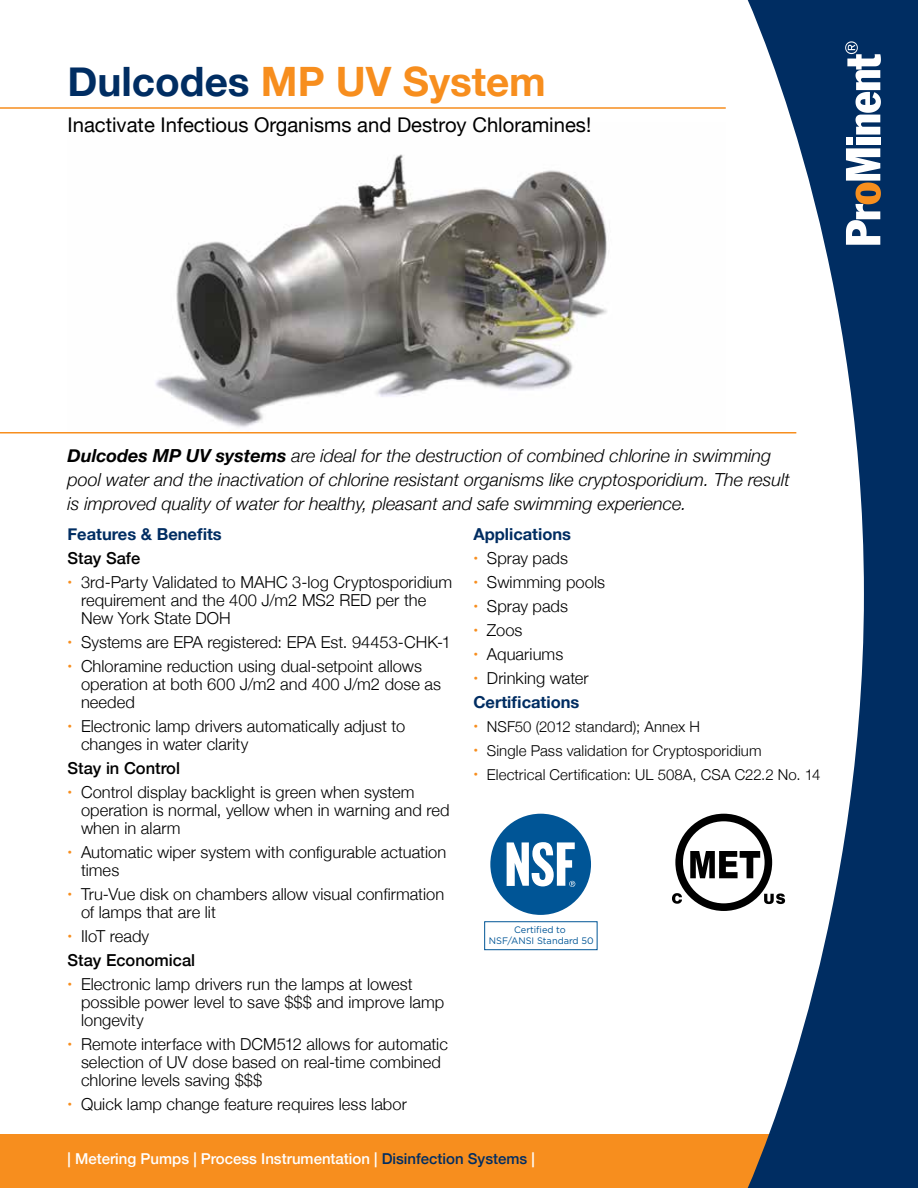
<style>
.page{position:relative;width:918px;height:1188px;background:#fff}
.page>*{position:absolute;margin:0;border:0;box-sizing:border-box;transform-origin:0 0}
.t1{font:700 40.5px "Helvetica Neue";color:#f78e1e}
.t2{font:20.25px "Helvetica Neue";color:#000}
.t3{font:italic 300 18px/24px "Helvetica Neue";color:#000}
.t4{font:300 16.5px/18px "Helvetica Neue";letter-spacing:.005em;color:#000}
.t5{font:700 16.5px/24px "Helvetica Neue";color:#002d62}
.t6{font:500 16.5px/24px "Helvetica Neue";color:#000}
.t7{font:300 15px "Helvetica Neue";letter-spacing:.005em;color:#000}
.t8{font:500 15px "Helvetica Neue";color:#fff}
.t9{font:9.45px/11.2px "Gotham";color:#005596;text-align:center}
.s1{color:#002d62}
.s2{font-weight:700}
.s3{font-weight:700;font-size:13.5px;color:#f78e1e}
.s4{font-weight:300}
.s5{font-size:13.5px;color:#f78e1e}
.s6{font-weight:300;color:#000}
</style>
<div class="page">
<img style="left:155px;top:154px;width:452px;height:274px">
<div style="left:0;top:1134px;width:918px;height:54px;background:#f78e1e"></div>
<svg style="left:742px;top:0;width:176px;height:1188px;fill:#002d62"></svg>
<div style="left:846px;top:138px;width:7px;height:7px;background:#fff"></div>
<div style="left:856px;top:138px;width:24px;height:7px;background:#fff"></div>
<svg style="left:845px;top:41px;width:36px;height:94px"></svg>
<svg style="left:846px;top:148px;width:35px;height:97px"></svg>
<div style="left:490px;top:814px;width:101px;height:101px;background:#005596;border-radius:50%"></div>
<svg style="left:507px;top:842px;width:68px;height:45px"></svg>
<div style="left:484px;top:921px;width:113px;height:29px;border:1px solid #005596"></div>
<svg style="left:672px;top:893px;width:10px;height:11px"></svg>
<svg style="left:764px;top:893px;width:21px;height:11px"></svg>
<div style="left:675px;top:814px;width:97px;height:97px;border:8px solid #000;border-radius:50%"></div>
<svg style="left:690px;top:851px;width:70px;height:27px"></svg>
<hr style="left:0;top:432px;width:796px;height:2px;background:#f78e1e">
<hr style="left:0;top:107px;width:726px;height:2px;background:#f78e1e">
<h1 class="t1" style="left:68px;top:50px;width:480px"><span class="s1">Dulcodes</span> MP UV System</h1>
<p class="t2" style="left:68px;top:110px;width:525px">Inactivate Infectious Organisms and Destroy Chloramines!</p>
<p class="t3" style="left:68px;top:442px;width:724px"><span class="s2">Dulcodes MP UV systems</span> are ideal for the destruction of combined chlorine in swimming pool water and the inactivation of chlorine resistant organisms like cryptosporidium. The result is improved quality of water for healthy, pleasant and safe swimming experience.</p>
<p class="t5" style="left:68px;top:523px;width:156px">Features &amp; Benefits</p>
<p class="t6" style="left:68px;top:545px;width:74px">Stay Safe</p>
<p class="t4" style="left:81px;top:572px;width:373px;text-indent:-14px"><span class="s3">•</span> 3rd-Party Validated to MAHC 3-log Cryptosporidium requirement and the 400 J/m2 MS2 RED per the<br>New York State DOH</p>
<p class="t4" style="left:67px;top:632px;width:385px"><span class="s3">•</span> Systems are EPA registered: EPA Est. 94453-CHK-1</p>
<p class="t4" style="left:81px;top:656px;width:362px;text-indent:-14px"><span class="s3">•</span> Chloramine reduction using dual-setpoint allows operation at both 600 J/m2 and 400 J/m2 dose as needed</p>
<p class="t4" style="left:81px;top:716px;width:326px;text-indent:-14px"><span class="s3">•</span> Electronic lamp drivers automatically adjust to changes in water clarity</p>
<p class="t6" style="left:68px;top:755px;width:114px">Stay in Control</p>
<p class="t4" style="left:81px;top:782px;width:370px;text-indent:-14px"><span class="s3">•</span> Control display backlight is green when system operation is normal, yellow when in warning and red when in alarm</p>
<p class="t4" style="left:81px;top:842px;width:367px;text-indent:-14px"><span class="s3">•</span> Automatic wiper system with configurable actuation times</p>
<p class="t4" style="left:81px;top:884px;width:365px;text-indent:-14px"><span class="s3">•</span> Tru-Vue disk on chambers allow visual confirmation of lamps that are lit</p>
<p class="t6" style="left:67px;top:923px;width:129px"><span class="s3">•</span> <span class="s4">IIoT ready<br></span>Stay Economical</p>
<p class="t4" style="left:81px;top:974px;width:365px;text-indent:-14px"><span class="s3">•</span> Electronic lamp drivers run the lamps at lowest possible power level to save $$$ and improve lamp longevity</p>
<p class="t4" style="left:81px;top:1034px;width:369px;text-indent:-14px"><span class="s3">•</span> Remote interface with DCM512 allows for automatic selection of UV dose based on real-time combined chlorine levels saving $$$</p>
<p class="t4" style="left:67px;top:1094px;width:341px"><span class="s3">•</span> Quick lamp change feature requires less labor</p>
<p class="t5" style="left:473px;top:523px;width:99px">Applications</p>
<p class="t4" style="left:473px;top:548px;width:96px"><span class="s3">•</span> Spray pads</p>
<p class="t4" style="left:473px;top:572px;width:133px"><span class="s3">•</span> Swimming pools</p>
<p class="t4" style="left:473px;top:596px;width:96px"><span class="s3">•</span> Spray pads</p>
<p class="t4" style="left:473px;top:620px;width:51px"><span class="s3">•</span> Zoos</p>
<p class="t4" style="left:473px;top:644px;width:91px"><span class="s3">•</span> Aquariums</p>
<p class="t5" style="left:473px;top:667px;width:117px"><span class="s5">•</span> <span class="s6">Drinking water<br></span>Certifications</p>
<p class="t7" style="left:473px;top:715px;width:228px"><span class="s3">•</span> NSF50 (2012 standard); Annex H</p>
<p class="t7" style="left:473px;top:739px;width:290px"><span class="s3">•</span> Single Pass validation for Cryptosporidium</p>
<p class="t7" style="left:473px;top:763px;width:349px"><span class="s3">•</span> Electrical Certification: UL 508A, CSA C22.2 No. 14</p>
<p class="t9" style="left:489px;top:924px;width:106px">Certified to<br>NSF/ANSI Standard 50</p>
<p class="t8" style="left:68px;top:1147px;width:469px">| Metering Pumps | Process Instrumentation | <span class="s1">Disinfection Systems</span> |</p>
</div>
